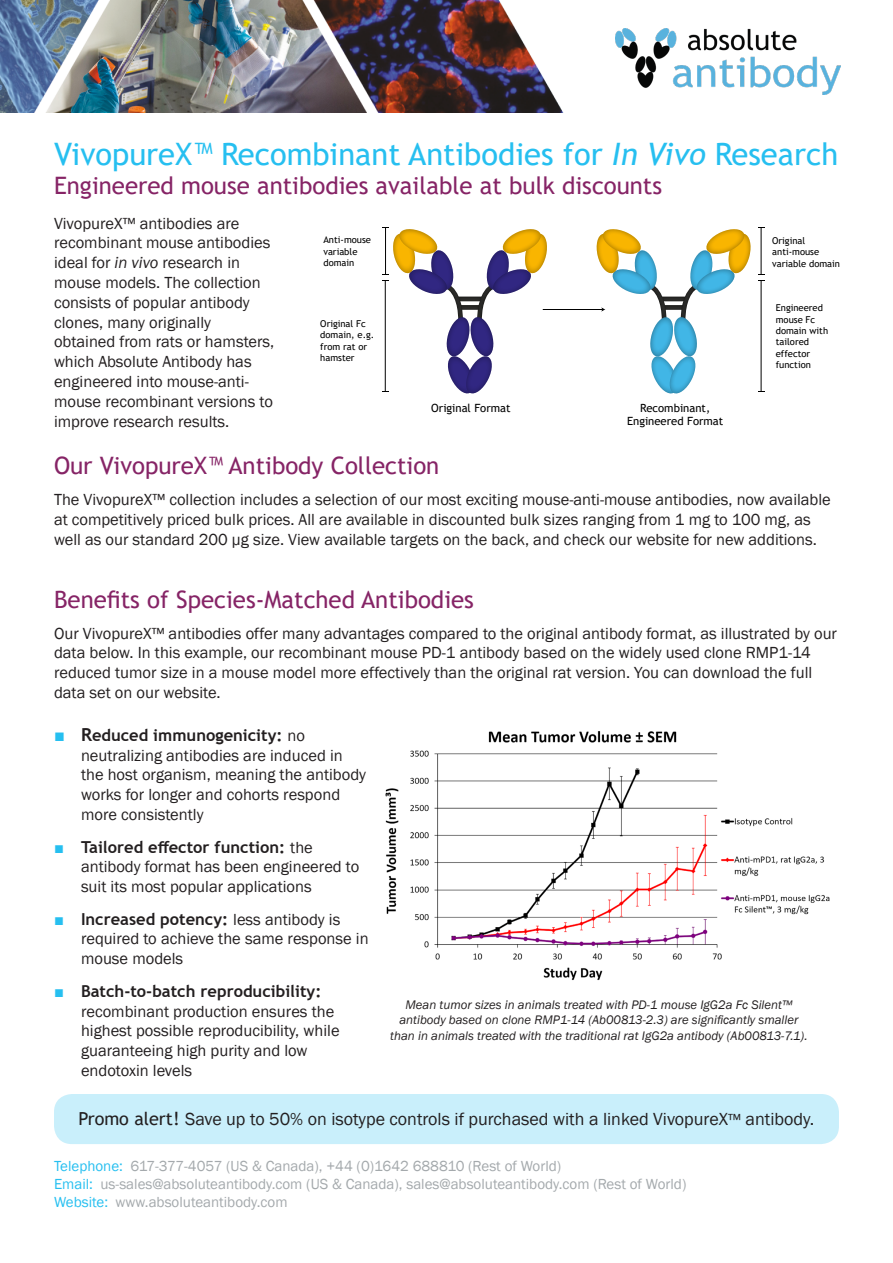
<style>
.page{position:relative;width:893px;height:1263px;background:#fff}
.page>*{position:absolute;margin:0;border:0;box-sizing:border-box;transform-origin:0 0}
.t1{font:30.9px "Trebuchet MS";color:#26bff0}
.t2{font:24px "Trebuchet MS";color:#862466}
.t3{font:18px "Franklin Gothic";color:#231f20}
.Services{font:16.5px/19.8px "Franklin Gothic";color:#231f20}
.t4{font:15px "Franklin Gothic";color:#a4a9ac}
.t5{font:italic 12.75px/15.3px "Franklin Gothic";color:#231f20;text-align:center}
.t6{font:11.25px/13.6px "Trebuchet MS";color:#000;text-align:center}
.t7{font:9.45px/11.2px "Trebuchet MS";color:#000}
.s1{font-style:italic}
.s2{font-size:18px;color:#26bff0}
.s3{font-family:"Trebuchet MS";font-weight:700;font-size:18px}
.s4{font-family:"Trebuchet MS";font-weight:700}
.s5{color:#26bff0}
.s6{font-family:"Trebuchet MS"}
.s7{font-size:16.5px}
</style>
<div class="page">
<img style="left:0;top:0;width:563px;height:112px">
<img style="left:616px;top:28px;width:224px;height:67px">
<hr style="left:543px;top:309px;width:59px;height:1px;background:#000">
<svg style="left:596px;top:229px;width:155px;height:165px"></svg>
<hr style="left:761px;top:228px;width:1px;height:46px;background:#000">
<hr style="left:761px;top:281px;width:1px;height:111px;background:#000">
<svg style="left:758px;top:274px;width:6px;height:7px"></svg>
<svg style="left:382px;top:227px;width:165px;height:167px"></svg>
<img style="left:385px;top:731px;width:445px;height:250px">
<div style="left:54px;top:1094px;width:785px;height:50px;background:#c9effb;border-radius:18px"></div>
<p class="t1" style="left:54px;top:135px;width:786px">VivopureX™ Recombinant Antibodies for <span class="s1">In Vivo</span> Research</p>
<p class="t2" style="left:54px;top:170px;width:610px">Engineered mouse antibodies available at bulk discounts</p>
<p class="Services" style="left:54px;top:214px;width:222px">VivopureX™ antibodies are recombinant mouse antibodies ideal for <span class="s1">in vivo</span> research in mouse models. The collection consists of popular antibody clones, many originally obtained from rats or hamsters, which Absolute Antibody has engineered into mouse-anti&shy;mouse recombinant versions to improve research results.</p>
<p class="t7" style="left:323px;top:234px;width:49px">Anti-mouse variable domain</p>
<p class="t7" style="left:772px;top:235px;width:69px">Original anti-mouse variable domain</p>
<p class="t7" style="left:776px;top:302px;width:54px">Engineered mouse Fc domain with tailored effector function</p>
<p class="t7" style="left:320px;top:318px;width:56px">Original Fc domain, e.g. from rat or hamster</p>
<p class="t6" style="left:627px;top:401px;width:98px">Recombinant,<br>Engineered Format</p>
<p class="t6" style="left:431px;top:401px;width:81px">Original Format</p>
<p class="t2" style="left:54px;top:451px;width:387px">Our VivopureX™ Antibody Collection</p>
<p class="Services" style="left:54px;top:490px;width:778px">The VivopureX™ collection includes a selection of our most exciting mouse-anti-mouse antibodies, now available at competitively priced bulk prices. All are available in discounted bulk sizes ranging from 1 mg to 100 mg, as well as our standard 200 µg size. View available targets on the back, and check our website for new additions.</p>
<p class="t2" style="left:54px;top:584px;width:421px">Benefits of Species-Matched Antibodies</p>
<p class="Services" style="left:54px;top:623px;width:784px">Our VivopureX™ antibodies offer many advantages compared to the original antibody format, as illustrated by our data below. In this example, our recombinant mouse PD-1 antibody based on the widely used clone RMP1-14 reduced tumor size in a mouse model more effectively than the original rat version. You can download the full data set on our website.</p>
<p class="Services" style="left:81px;top:726px;width:287px;text-indent:-27px"><span class="s2">■</span> <span class="s3">R</span><span class="s4">educed immunogenicity:</span> no neutralizing antibodies are induced in the host organism, meaning the antibody works for longer and cohorts respond more consistently</p>
<p class="Services" style="left:81px;top:837px;width:280px;text-indent:-27px"><span class="s5">■</span> <span class="s4">Tailored effector function:</span> the antibody format has been engineered to suit its most popular applications</p>
<p class="Services" style="left:81px;top:910px;width:289px;text-indent:-27px"><span class="s5">■</span> <span class="s4">Increased potency:</span> less antibody is required to achieve the same response in mouse models</p>
<p class="Services" style="left:81px;top:982px;width:260px;text-indent:-27px"><span class="s5">■</span> <span class="s4">Batch-to-batch reproducibility: </span>recombinant production ensures the highest possible reproducibility, while guaranteeing high purity and low endotoxin levels</p>
<p class="t3" style="left:79px;top:1107px;width:737px"><span class="s6">Promo alert!</span> Save up to 50% on isotype controls if purchased with a linked VivopureX<span class="s7">™</span> antibody.</p>
<p class="t5" style="left:390px;top:997px;width:419px">Mean tumor sizes in animals treated with PD-1 mouse IgG2a Fc Silent™ antibody based on clone RMP1-14 (Ab00813-2.3) are significantly smaller than in animals treated with the traditional rat IgG2a antibody (Ab00813-7.1).</p>
<p class="t4" style="left:54px;top:1157px;width:509px"><span class="s5">Telephone:</span> 617-377-4057 (US &amp; Canada), +44 (0)1642 688810 (Rest of World)</p>
<p class="t4" style="left:54px;top:1175px;width:634px"><span class="s5">Email:</span> us-sales@absoluteantibody.com (US &amp; Canada), sales@absoluteantibody.com (Rest of World)</p>
<p class="t4" style="left:54px;top:1193px;width:235px"><span class="s5">Website:</span> www.absoluteantibody.com</p>
</div>
